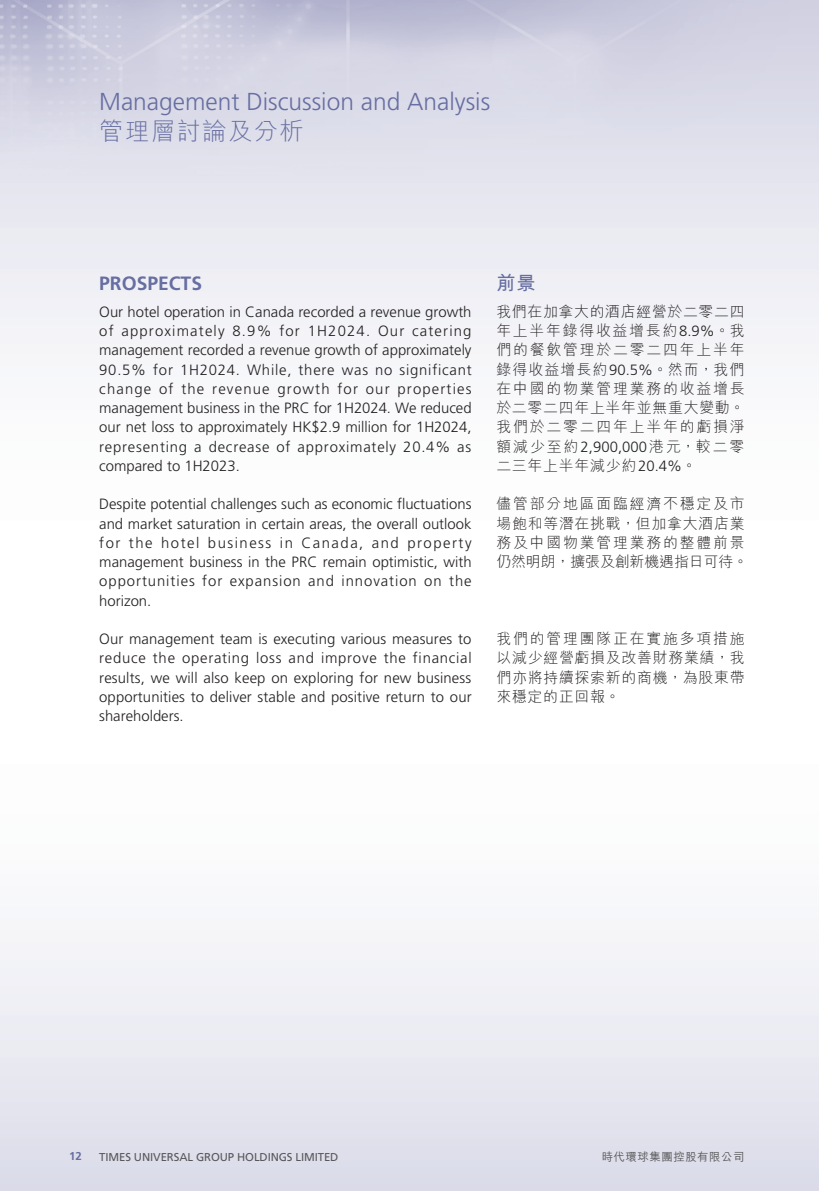
<style>
.page{position:relative;width:819px;height:1191px;background:#fff}
.page>*{position:absolute;margin:0;border:0;box-sizing:border-box;transform-origin:0 0}
.t1{font:300 24.5px "Frutiger LT Std";color:#676ea1}
.t2{font:300 24.5px "M Hei HK";letter-spacing:.05em;color:#676ea1}
._01_H1{font:700 19.25px "Frutiger LT Std";color:#676ea1}
._01_H1-2{font:700 19.25px "M Hei HK";color:#676ea1}
._00_txt{font:300 14.88px/19.2px "Frutiger LT Std";letter-spacing:.05em;color:#231f20;text-align:justify}
._00_txt-2{font:300 14.88px/19.2px "M Hei HK";letter-spacing:.05em;color:#231f20;text-align:justify}
._00_txt-3{font:300 14.88px/19.2px "M Hei HK";letter-spacing:.12em;color:#231f20}
.t3{font:11.38px "Frutiger LT Std";letter-spacing:-.01em;color:#57585a}
.t4{font:500 11.38px "M Hei HK";letter-spacing:.05em;color:#57585a}
.t5{font:700 11.38px "Frutiger LT Std";color:#676ea1}
.s1{font-family:"Frutiger LT Std"}
</style>
<div class="page">
<h1 class="t1" style="left:99px;top:87px;width:392px">Management Discussion and Analysis</h1>
<h1 class="t2" style="left:99px;top:118px;width:206px">管理層討論及分析</h1>
<p class="_01_H1" style="left:99px;top:272px;width:104px">PROSPECTS</p>
<p class="_00_txt" style="left:99px;top:302px;width:374px">Our hotel operation in Canada recorded a revenue growth of approximately 8.9% for 1H2024. Our catering management recorded a revenue growth of approximately 90.5% for 1H2024. While, there was no significant change of the revenue growth for our properties management business in the PRC for 1H2024. We reduced our net loss to approximately HK$2.9 million for 1H2024, representing a decrease of approximately 20.4% as compared to 1H2023.</p>
<p class="_00_txt" style="left:99px;top:495px;width:374px">Despite potential challenges such as economic fluctuations and market saturation in certain areas, the overall outlook for the hotel business in Canada, and property management business in the PRC remain optimistic, with opportunities for expansion and innovation on the horizon.</p>
<p class="_00_txt" style="left:99px;top:629px;width:374px">Our management team is executing various measures to reduce the operating loss and improve the financial results, we will also keep on exploring for new business opportunities to deliver stable and positive return to our shareholders.</p>
<p class="_01_H1-2" style="left:496px;top:269px;width:41px">前景</p>
<p class="_00_txt-2" style="left:496px;top:301px;width:250px">我們在加拿大的酒店經營於二零二四年上半年錄得收益增長約<span class="s1">8.9%</span>。我們的餐飲管理於二零二四年上半年錄得收益增長約<span class="s1">90.5%</span>。然而，我們在中國的物業管理業務的收益增長於二零二四年上半年並無重大變動。我們於二零二四年上半年的虧損淨額減少至約<span class="s1">2,900,000</span>港元，較二零二三年上半年減少約<span class="s1">20.4%</span>。</p>
<p class="_00_txt-3" style="left:496px;top:494px;width:253px">儘管部分地區面臨經濟不穩定及市場飽和等潛在挑戰，但加拿大酒店業務及中國物業管理業務的整體前景仍然明朗，擴張及創新機遇指日可待。</p>
<p class="_00_txt-2" style="left:496px;top:629px;width:250px">我們的管理團隊正在實施多項措施以減少經營虧損及改善財務業績，我們亦將持續探索新的商機，為股東帶來穩定的正回報。</p>
<p class="t5" style="left:69px;top:1149px;width:14px">12</p>
<p class="t3" style="left:99px;top:1150px;width:241px">TIMES UNIVERSAL GROUP HOLDINGS LIMITED</p>
<p class="t4" style="left:601px;top:1148px;width:144px">時代環球集團控股有限公司</p>
</div>
